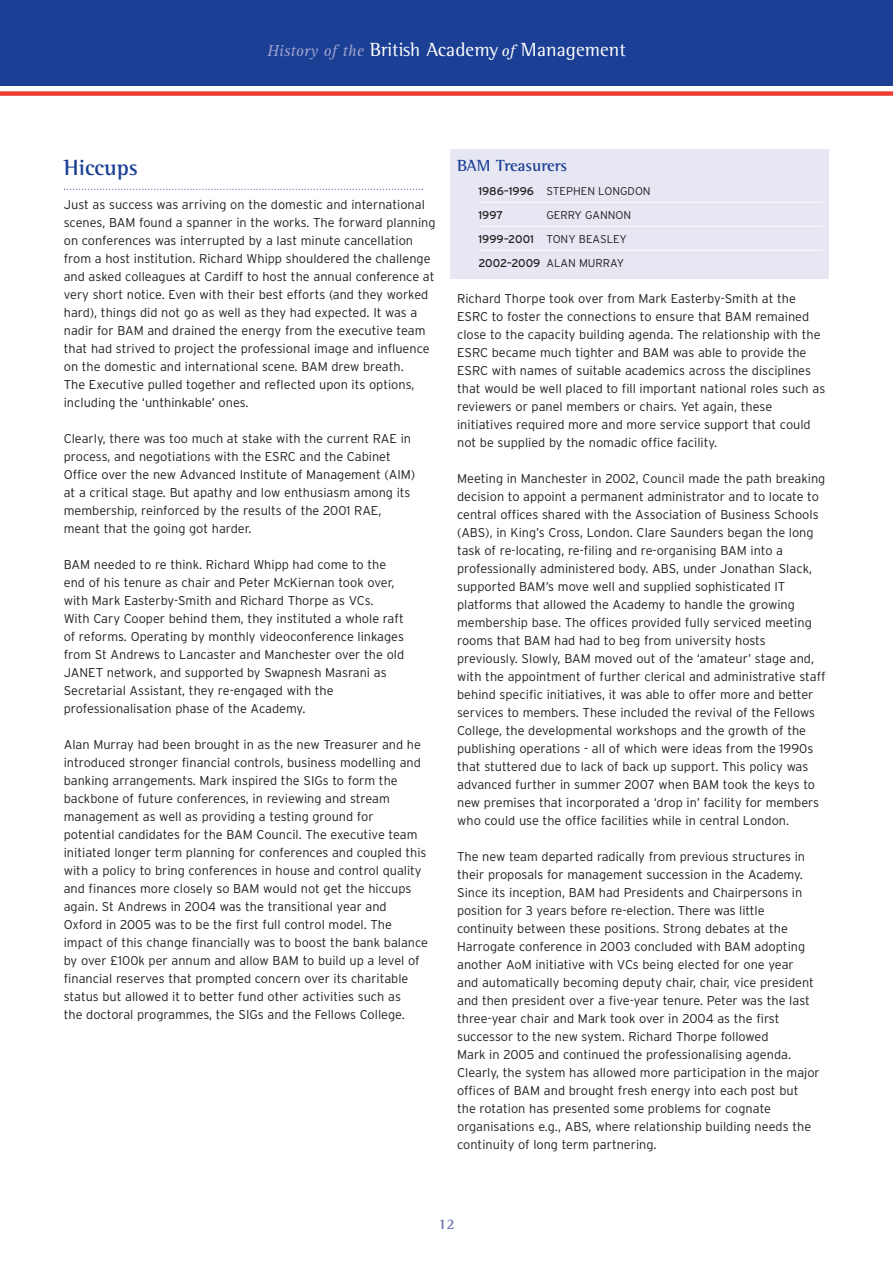
<style>
.page{position:relative;width:893px;height:1263px;background:#fff}
.page>*{position:absolute;margin:0;border:0;box-sizing:border-box;transform-origin:0 0}
.t1{font:700 22.5px "Rotis Semi Serif";color:#1b3f94}
.t2{font:19.5px "Rotis Semi Serif";letter-spacing:.005em;color:#fff}
.t3{font:700 16.5px "Rotis Semi Serif";color:#1b3f94}
.t4{font:700 15px "Rotis Semi Serif";color:#6f76b5}
.t5{font:300 12.75px/18px "Interstate";color:#231f20}
.t6{font:300 11.25px/24px "Interstate";color:#231f20}
.s1{font-family:"Rotis Serif";font-style:italic;font-size:16.5px;color:#a2a4d0}
.s2{font-family:"Rotis Serif";font-style:italic;font-size:16.5px}
.s3{font-weight:400}
</style>
<div class="page">
<div style="left:451px;top:149px;width:378px;height:130px;background:#e6e7f2"></div>
<svg style="left:64px;top:189px;width:359px;height:1px"></svg>
<hr style="left:478px;top:202px;width:345px;height:1px;background:#fff">
<hr style="left:478px;top:226px;width:345px;height:1px;background:#fff">
<hr style="left:478px;top:250px;width:345px;height:1px;background:#fff">
<div style="left:0;top:0;width:893px;height:86px;background:#1b3f94"></div>
<div style="left:0;top:91px;width:893px;height:5px;background:#ee3e34"></div>
<h2 class="t2" style="left:267px;top:43px;width:360px"><span class="s1">History of the</span> British Academy <span class="s2">of</span> Management</h2>
<h1 class="t1" style="left:64px;top:160px;width:76px">Hiccups</h1>
<p class="t5" style="left:64px;top:196px;width:373px">Just as success was arriving on the domestic and international scenes, BAM found a spanner in the works. The forward planning on conferences was interrupted by a last minute cancellation from a host institution. Richard Whipp shouldered the challenge and asked colleagues at Cardiff to host the annual conference at very short notice. Even with their best efforts (and they worked hard), things did not go as well as they had expected. It was a nadir for BAM and drained the energy from the executive team that had strived to project the professional image and influence on the domestic and international scene. BAM drew breath.<br>The Executive pulled together and reflected upon its options, including the ‘unthinkable’ ones.</p>
<p class="t5" style="left:64px;top:430px;width:353px">Clearly, there was too much at stake with the current RAE in process, and negotiations with the ESRC and the Cabinet Office over the new Advanced Institute of Management (AIM) at a critical stage. But apathy and low enthusiasm among its membership, reinforced by the results of the 2001 RAE, meant that the going got harder.</p>
<p class="t5" style="left:64px;top:556px;width:342px">BAM needed to re think. Richard Whipp had come to the end of his tenure as chair and Peter McKiernan took over, with Mark Easterby-Smith and Richard Thorpe as VCs.<br>With Cary Cooper behind them, they instituted a whole raft of reforms. Operating by monthly videoconference linkages from St Andrews to Lancaster and Manchester over the old JANET network, and supported by Swapnesh Masrani as Secretarial Assistant, they re-engaged with the professionalisation phase of the Academy.</p>
<p class="t5" style="left:64px;top:736px;width:366px">Alan Murray had been brought in as the new Treasurer and he introduced stronger financial controls, business modelling and banking arrangements. Mark inspired the SIGs to form the backbone of future conferences, in reviewing and stream management as well as providing a testing ground for<br>potential candidates for the BAM Council. The executive team initiated longer term planning for conferences and coupled this with a policy to bring conferences in house and control quality and finances more closely so BAM would not get the hiccups again. St Andrews in 2004 was the transitional year and Oxford in 2005 was to be the first full control model. The impact of this change financially was to boost the bank balance by over £100k per annum and allow BAM to build up a level of financial reserves that prompted concern over its charitable status but allowed it to better fund other activities such as<br>the doctoral programmes, the SIGs and the Fellows College.</p>
<p class="t3" style="left:457px;top:160px;width:112px">BAM Treasurers</p>
<p class="t6" style="left:478px;top:179px;width:174px"><span class="s3">1986–1996</span> STEPHEN LONGDON<br><span class="s3">1997</span></p>
<p class="t6" style="left:478px;top:203px;width:154px;text-indent:68px">GERRY GANNON<br><span class="s3">1999–2001</span> TONY BEASLEY<br><span class="s3">2002–2009</span> ALAN MURRAY</p>
<p class="t5" style="left:457px;top:290px;width:370px">Richard Thorpe took over from Mark Easterby-Smith at the ESRC to foster the connections to ensure that BAM remained close to the capacity building agenda. The relationship with the ESRC became much tighter and BAM was able to provide the ESRC with names of suitable academics across the disciplines that would be well placed to fill important national roles such as reviewers or panel members or chairs. Yet again, these initiatives required more and more service support that could not be supplied by the nomadic office facility.</p>
<p class="t5" style="left:457px;top:470px;width:370px">Meeting in Manchester in 2002, Council made the path breaking decision to appoint a permanent administrator and to locate to central offices shared with the Association of Business Schools (ABS), in King’s Cross, London. Clare Saunders began the long task of re-locating, re-filing and re-organising BAM into a professionally administered body. ABS, under Jonathan Slack, supported BAM’s move well and supplied sophisticated IT platforms that allowed the Academy to handle the growing membership base. The offices provided fully serviced meeting rooms that BAM had had to beg from university hosts previously. Slowly, BAM moved out of the ‘amateur’ stage and, with the appointment of further clerical and administrative staff behind specific initiatives, it was able to offer more and better services to members. These included the revival of the Fellows College, the developmental workshops and the growth of the publishing operations - all of which were ideas from the 1990s that stuttered due to lack of back up support. This policy was advanced further in summer 2007 when BAM took the keys to new premises that incorporated a ‘drop in’ facility for members who could use the office facilities while in central London.</p>
<p class="t5" style="left:457px;top:848px;width:364px">The new team departed radically from previous structures in their proposals for management succession in the Academy.<br>Since its inception, BAM had Presidents and Chairpersons in position for 3 years before re-election. There was little continuity between these positions. Strong debates at the Harrogate conference in 2003 concluded with BAM adopting another AoM initiative with VCs being elected for one year<br>and automatically becoming deputy chair, chair, vice president and then president over a five-year tenure. Peter was the last three-year chair and Mark took over in 2004 as the first successor to the new system. Richard Thorpe followed<br>Mark in 2005 and continued the professionalising agenda.<br>Clearly, the system has allowed more participation in the major offices of BAM and brought fresh energy into each post but the rotation has presented some problems for cognate organisations e.g., ABS, where relationship building needs the continuity of long term partnering.</p>
<p class="t4" style="left:438px;top:1219px;width:18px">12</p>
</div>
